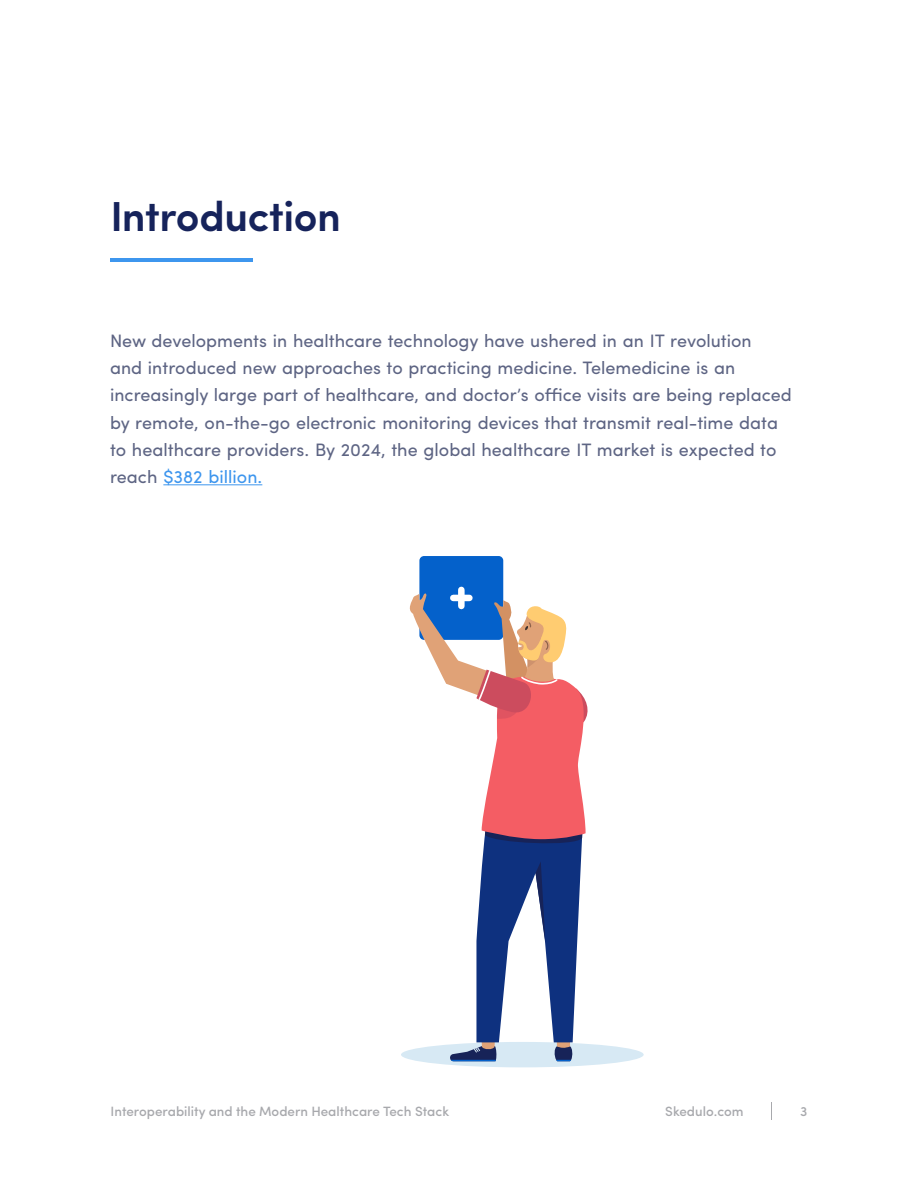
<style>
.page{position:relative;width:918px;height:1188px;background:#fff}
.page>*{position:absolute;margin:0;border:0;box-sizing:border-box;transform-origin:0 0}
.t1{font:600 42px "Sofia Pro";letter-spacing:-.01em;color:#16235b}
.New_Body{font:18px/27.2px "Sofia Pro";color:#5e6584}
.t2{font:500 13.5px "Sofia Pro";color:#a8a9ad}
.s1{color:#3e96ee}
</style>
<div class="page">
<svg style="left:771px;top:1102px;width:1px;height:17px"></svg>
<hr style="left:163px;top:484px;width:99px;height:1px;background:#3e96ee">
<hr style="left:111px;top:259px;width:142px;height:3px;background:#3e96ee">
<div style="left:401px;top:1042px;width:243px;height:25px;background:#d7e9f4;border-radius:50%"></div>
<div style="left:419px;top:556px;width:84px;height:84px;background:#0461cb;border-radius:5px"></div>
<div style="left:458px;top:590px;width:7px;height:16px;background:#fff"></div>
<svg style="left:406px;top:592px;width:182px;height:469px"></svg>
<p class="t1" style="left:111px;top:185px;width:232px">Introduction</p>
<p class="New_Body" style="left:110px;top:326px;width:683px">New developments in healthcare technology have ushered in an IT revolution<br>and introduced new approaches to practicing medicine. Telemedicine is an increasingly large part of healthcare, and doctor’s office visits are being replaced by remote, on-the-go electronic monitoring devices that transmit real-time data to healthcare providers. By 2024, the global healthcare IT market is expected to reach <span class="s1">$382 billion.</span></p>
<p class="t2" style="left:111px;top:1101px;width:340px">Interoperability and the Modern Healthcare Tech Stack</p>
<p class="t2" style="left:665px;top:1101px;width:80px">Skedulo.com</p>
<p class="t2" style="left:800px;top:1101px;width:9px">3</p>
</div>
